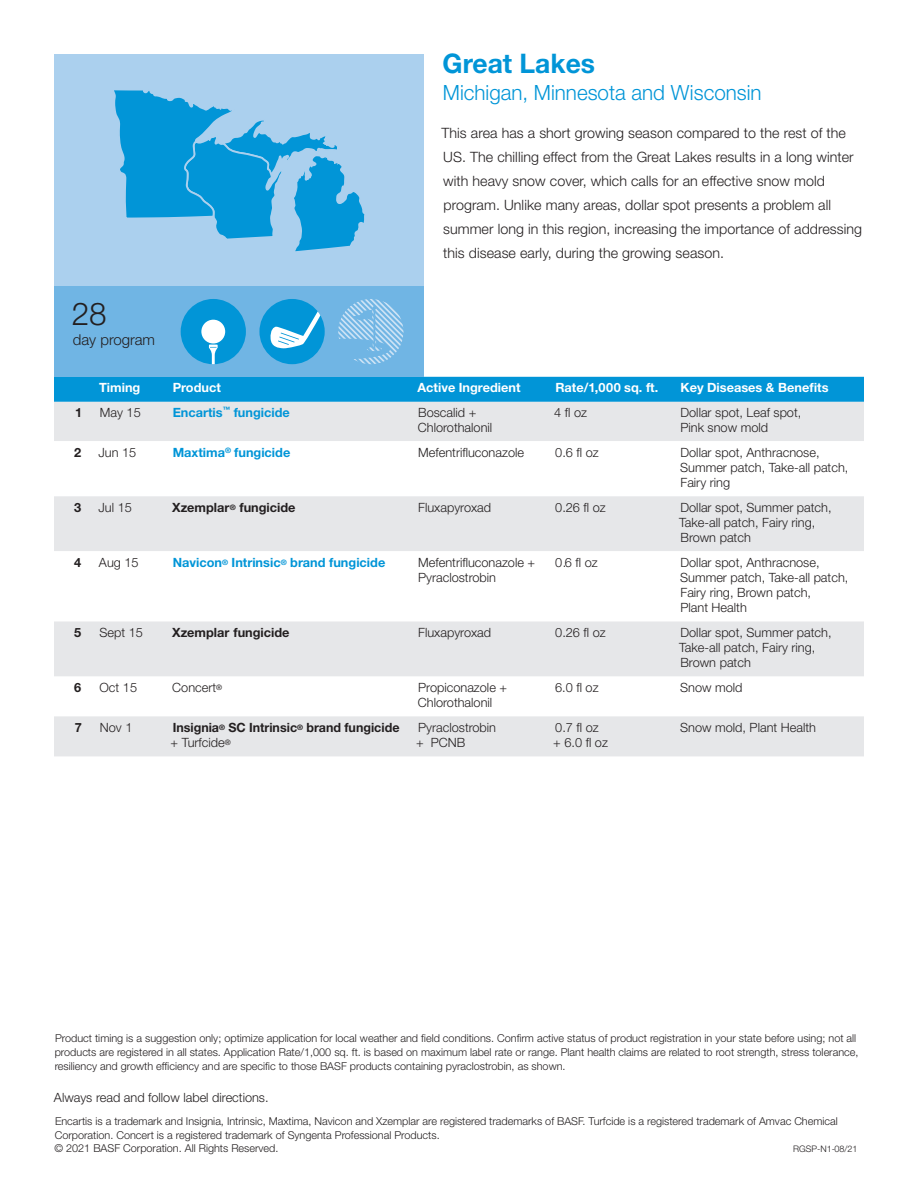
<style>
.page{position:relative;width:918px;height:1188px;background:#fff}
.page>*{position:absolute;margin:0;border:0;box-sizing:border-box;transform-origin:0 0}
.t1{font:300 31.5px "Helvetica Neue LT Std";color:#231f20}
.t2{font:700 27px "Helvetica Neue LT Std";color:#0195d7}
.t3{font:300 21px "Helvetica Neue LT Std";color:#0195d7}
.t4{font:300 15px "Helvetica Neue LT Std";color:#231f20}
.t5{font:300 14.25px/24px "Helvetica Neue LT Std";letter-spacing:.005em;color:#231f20}
.t6{font:300 12.75px/15px "Helvetica Neue LT Std";color:#231f20}
.t7{font:700 12.75px/15px "Helvetica Neue LT Std";color:#231f20}
.t8{font:700 12.75px "Helvetica Neue LT Std";color:#0195d7}
.t9{font:700 12.75px "Helvetica Neue LT Std";color:#fff}
.t10{font:300 10.8px/14px "Helvetica Neue LT Std";color:#231f20}
.t11{font:300 9px "Helvetica Neue LT Std";color:#231f20}
.s1{font-size:7.5px}
.s2{font-weight:400;font-size:7.5px}
.s3{font-weight:300}
</style>
<div class="page">
<div style="left:54px;top:54px;width:370px;height:234px;background:#abd0ee"></div>
<svg style="left:114px;top:90px;width:251px;height:162px"></svg>
<div style="left:54px;top:377px;width:810px;height:25px;background:#0195d7"></div>
<svg style="left:54px;top:402px;width:810px;height:354px;fill:#e6e7e9"></svg>
<svg style="left:54px;top:441px;width:810px;height:180px"></svg>
<div style="left:54px;top:286px;width:370px;height:91px;background:#70b5e4"></div>
<div style="left:181px;top:299px;width:65px;height:65px;background:#0195d7;border-radius:50%"></div>
<div style="left:201px;top:320px;width:24px;height:24px;background:#fff;border-radius:50%"></div>
<svg style="left:209px;top:345px;width:9px;height:19px"></svg>
<div style="left:259px;top:299px;width:66px;height:65px;background:#0195d7;border-radius:50%"></div>
<svg style="left:270px;top:311px;width:50px;height:37px"></svg>
<svg style="left:338px;top:299px;width:66px;height:66px"></svg>
<h1 class="t1" style="left:72px;top:295px;width:37px">28</h1>
<h3 class="t4" style="left:73px;top:330px;width:84px">day program</h3>
<h2 class="t2" style="left:443px;top:47px;width:154px">Great Lakes</h2>
<h3 class="t3" style="left:443px;top:80px;width:320px">Michigan, Minnesota and Wisconsin</h3>
<p class="t5" style="left:442px;top:120px;width:422px">This area has a short growing season compared to the rest of the US. The chilling effect from the Great Lakes results in a long winter with heavy snow cover, which calls for an effective snow mold program. Unlike many areas, dollar spot presents a problem all summer long in this region, increasing the importance of addressing this disease early, during the growing season.</p>
<p class="t9" style="left:99px;top:380px;width:43px">Timing</p>
<p class="t9" style="left:173px;top:380px;width:50px">Product</p>
<p class="t9" style="left:418px;top:380px;width:104px">Active Ingredient</p>
<p class="t9" style="left:555px;top:380px;width:104px">Rate/1,000 sq. ft.</p>
<p class="t9" style="left:681px;top:380px;width:150px">Key Diseases &amp; Benefits</p>
<p class="t7" style="left:75px;top:404px;width:9px">1</p>
<p class="t6" style="left:100px;top:404px;width:42px">May 15</p>
<p class="t8" style="left:173px;top:404px;width:119px">Encartis<sup>™</sup> fungicide</p>
<p class="t6" style="left:418px;top:404px;width:76px">Boscalid +<br>Chlorothalonil</p>
<p class="t6" style="left:554px;top:404px;width:34px">4 fl oz</p>
<p class="t6" style="left:680px;top:404px;width:122px">Dollar spot, Leaf spot,<br>Pink snow mold</p>
<p class="t7" style="left:74px;top:444px;width:9px">2</p>
<p class="t6" style="left:99px;top:444px;width:39px">Jun 15</p>
<p class="t8" style="left:173px;top:444px;width:119px">Maxtima<sup>®</sup> fungicide</p>
<p class="t6" style="left:418px;top:444px;width:107px">Mefentrifluconazole</p>
<p class="t6" style="left:555px;top:444px;width:45px">0.6 fl oz</p>
<p class="t6" style="left:680px;top:444px;width:170px">Dollar spot, Anthracnose,<br>Summer patch, Take-all patch,<br>Fairy ring</p>
<p class="t7" style="left:74px;top:499px;width:9px">3</p>
<p class="t6" style="left:99px;top:499px;width:35px">Jul 15</p>
<p class="t7" style="left:172px;top:499px;width:125px">Xzemplar<span class="s1">®</span> fungicide</p>
<p class="t6" style="left:418px;top:499px;width:74px">Fluxapyroxad</p>
<p class="t6" style="left:555px;top:499px;width:52px">0.26 fl oz</p>
<p class="t6" style="left:679px;top:499px;width:154px">Dollar spot, Summer patch,<br>Take-all patch, Fairy ring,<br>Brown patch</p>
<p class="t7" style="left:74px;top:554px;width:9px">4</p>
<p class="t6" style="left:99px;top:554px;width:41px">Aug 15</p>
<p class="t8" style="left:173px;top:554px;width:214px">Navicon<span class="s1">®</span> Intrinsic<span class="s1">®</span> brand fungicide</p>
<p class="t6" style="left:418px;top:554px;width:119px">Mefentrifluconazole +<br>Pyraclostrobin</p>
<p class="t6" style="left:555px;top:554px;width:44px">0.6 fl oz</p>
<p class="t6" style="left:680px;top:554px;width:170px">Dollar spot, Anthracnose,<br>Summer patch, Take-all patch,<br>Fairy ring, Brown patch,<br>Plant Health</p>
<p class="t7" style="left:74px;top:624px;width:9px">5</p>
<p class="t6" style="left:100px;top:624px;width:45px">Sept 15</p>
<p class="t7" style="left:172px;top:624px;width:119px">Xzemplar fungicide</p>
<p class="t6" style="left:418px;top:624px;width:74px">Fluxapyroxad</p>
<p class="t6" style="left:555px;top:624px;width:52px">0.26 fl oz</p>
<p class="t6" style="left:679px;top:624px;width:154px">Dollar spot, Summer patch,<br>Take-all patch, Fairy ring,<br>Brown patch</p>
<p class="t7" style="left:74px;top:679px;width:9px">6</p>
<p class="t6" style="left:100px;top:679px;width:39px">Oct 15</p>
<p class="t6" style="left:172px;top:679px;width:51px">Concert<span class="s2">®</span></p>
<p class="t6" style="left:418px;top:680px;width:91px">Propiconazole +<br>Chlorothalonil</p>
<p class="t6" style="left:555px;top:680px;width:45px">6.0 fl oz</p>
<p class="t6" style="left:680px;top:680px;width:64px">Snow mold</p>
<p class="t7" style="left:75px;top:720px;width:9px">7</p>
<p class="t6" style="left:100px;top:720px;width:34px">Nov 1</p>
<p class="t7" style="left:171px;top:720px;width:230px">Insignia<span class="s1">®</span> SC Intrinsic<span class="s1">®</span> brand fungicide <span class="s3">+ Turfcide</span><span class="s2">®</span></p>
<p class="t6" style="left:416px;top:720px;width:82px">Pyraclostrobin + PCNB</p>
<p class="t6" style="left:553px;top:720px;width:56px">0.7 fl oz<br>+ 6.0 fl oz</p>
<p class="t6" style="left:680px;top:720px;width:137px">Snow mold, Plant Health</p>
<p class="t10" style="left:55px;top:1031px;width:805px">Product timing is a suggestion only; optimize application for local weather and field conditions. Confirm active status of product registration in your state before using; not all products are registered in all states. Application Rate/1,000 sq. ft. is based on maximum label rate or range. Plant health claims are related to root strength, stress tolerance, resiliency and growth efficiency and are specific to those BASF products containing pyraclostrobin, as shown.</p>
<p class="t6" style="left:54px;top:1089px;width:216px">Always read and follow label directions.</p>
<p class="t10" style="left:54px;top:1114px;width:785px">Encartis is a trademark and Insignia, Intrinsic, Maxtima, Navicon and Xzemplar are registered trademarks of BASF. Turfcide is a registered trademark of Amvac Chemical<br>Corporation. Concert is a registered trademark of Syngenta Professional Products.<br>© 2021 BASF Corporation. All Rights Reserved.</p>
<p class="t11" style="left:793px;top:1144px;width:66px">RGSP-N1-08/21</p>
</div>
